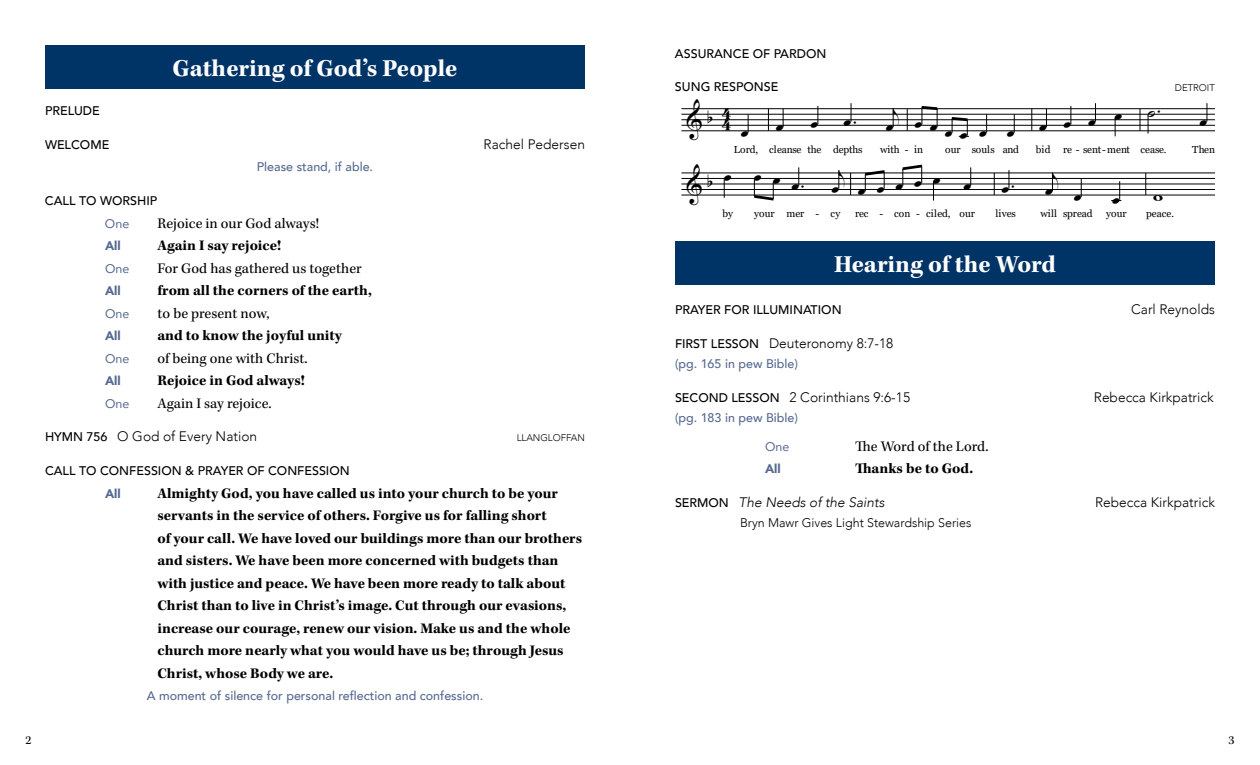
<style>
.page{position:relative;width:1260px;height:765px;background:#fff}
.page>*{position:absolute;margin:0;border:0;box-sizing:border-box;transform-origin:0 0}
.t1{font:700 25px "Kepler Std";color:#fff}
.t2{font:22.12px "Maestro";letter-spacing:.525em;color:#000}
.t3{font:700 15px/22.5px "Kepler Std";color:#000}
.t4{font:15px "Kepler Std";color:#000}
.t5{font:300 13.75px "Avenir";color:#000}
.t6{font:italic 300 13.75px "Avenir";color:#000}
.t7{font:500 12.5px "Avenir";color:#000}
.t8{font:500 12.5px "Avenir";color:#566991}
.t9{font:300 12.5px "Avenir";color:#000}
.t10{font:12.5px "Avenir";color:#566991}
.t11{font:900 12.5px "Avenir";color:#566991}
.t12{font:12.5px "Kepler Std";color:#000}
.t13{font:10.12px "Georgia";letter-spacing:-.005em;color:#000}
.t14{font:10.12px "Georgia";letter-spacing:-.025em;color:#000}
.t15{font:10.12px "Georgia";letter-spacing:.02em;color:#000}
.t16{font:300 9.62px "Avenir";color:#000}
.s1{font-weight:500;font-size:12.5px}
.s2{font-weight:500;font-style:normal;font-size:12.5px}
</style>
<div class="page">
<div style="left:45px;top:45px;width:540px;height:44px;background:#036"></div>
<div style="left:675px;top:242px;width:540px;height:43px;background:#036"></div>
<svg style="left:768px;top:109px;width:1px;height:22px"></svg>
<svg style="left:907px;top:109px;width:1px;height:22px"></svg>
<svg style="left:1032px;top:109px;width:1px;height:22px"></svg>
<svg style="left:1140px;top:109px;width:1px;height:22px"></svg>
<hr style="left:681px;top:108px;width:534px;height:1px;background:#000">
<hr style="left:681px;top:114px;width:534px;height:1px;background:#000">
<hr style="left:681px;top:120px;width:534px;height:1px;background:#000">
<hr style="left:681px;top:125px;width:534px;height:1px;background:#000">
<hr style="left:681px;top:131px;width:534px;height:1px;background:#000">
<svg style="left:748px;top:114px;width:1px;height:19px"></svg>
<svg style="left:783px;top:109px;width:1px;height:18px"></svg>
<svg style="left:818px;top:106px;width:1px;height:18px"></svg>
<svg style="left:851px;top:103px;width:1px;height:19px"></svg>
<svg style="left:893px;top:109px;width:1px;height:18px"></svg>
<svg style="left:922px;top:106px;width:16px;height:21px"></svg>
<svg style="left:952px;top:117px;width:17px;height:20px"></svg>
<svg style="left:986px;top:114px;width:1px;height:19px"></svg>
<svg style="left:1014px;top:114px;width:1px;height:19px"></svg>
<svg style="left:1046px;top:109px;width:1px;height:18px"></svg>
<svg style="left:1071px;top:106px;width:1px;height:18px"></svg>
<svg style="left:1095px;top:103px;width:1px;height:19px"></svg>
<svg style="left:1115px;top:118px;width:1px;height:18px"></svg>
<svg style="left:1148px;top:115px;width:1px;height:19px"></svg>
<svg style="left:1207px;top:103px;width:1px;height:19px"></svg>
<svg style="left:850px;top:174px;width:1px;height:21px"></svg>
<svg style="left:994px;top:174px;width:1px;height:21px"></svg>
<svg style="left:1146px;top:174px;width:1px;height:21px"></svg>
<hr style="left:681px;top:173px;width:534px;height:1px;background:#000">
<hr style="left:681px;top:178px;width:534px;height:1px;background:#000">
<hr style="left:681px;top:184px;width:534px;height:1px;background:#000">
<hr style="left:681px;top:189px;width:534px;height:1px;background:#000">
<hr style="left:681px;top:195px;width:534px;height:1px;background:#000">
<svg style="left:724px;top:179px;width:1px;height:19px"></svg>
<svg style="left:754px;top:179px;width:20px;height:22px"></svg>
<svg style="left:799px;top:167px;width:1px;height:19px"></svg>
<svg style="left:839px;top:170px;width:1px;height:19px"></svg>
<svg style="left:865px;top:170px;width:20px;height:21px"></svg>
<svg style="left:903px;top:165px;width:19px;height:21px"></svg>
<svg style="left:933px;top:182px;width:1px;height:19px"></svg>
<svg style="left:971px;top:167px;width:1px;height:19px"></svg>
<svg style="left:1009px;top:170px;width:1px;height:19px"></svg>
<svg style="left:1052px;top:174px;width:1px;height:17px"></svg>
<svg style="left:1081px;top:179px;width:1px;height:18px"></svg>
<svg style="left:1111px;top:181px;width:10px;height:20px"></svg>
<h1 class="t1" style="left:173px;top:54px;width:286px">Gathering of God’s People</h1>
<p class="t7" style="left:45px;top:100px;width:56px">PRELUDE</p>
<p class="t7" style="left:45px;top:134px;width:66px">WELCOME</p>
<p class="t5" style="left:484px;top:136px;width:103px">Rachel Pedersen</p>
<p class="t8" style="left:257px;top:156px;width:118px">Please stand, if able.</p>
<p class="t7" style="left:45px;top:190px;width:114px">CALL TO WORSHIP</p>
<p class="t10" style="left:105px;top:213px;width:26px">One</p>
<p class="t4" style="left:157px;top:215px;width:163px">Rejoice in our God always!</p>
<p class="t11" style="left:105px;top:235px;width:17px">All</p>
<p class="t3" style="left:157px;top:235px;width:125px">Again I say rejoice!</p>
<p class="t10" style="left:105px;top:258px;width:26px">One</p>
<p class="t4" style="left:157px;top:260px;width:206px">For God has gathered us together</p>
<p class="t11" style="left:105px;top:280px;width:17px">All</p>
<p class="t3" style="left:157px;top:280px;width:216px">from all the corners of the earth,</p>
<p class="t10" style="left:105px;top:303px;width:26px">One</p>
<p class="t4" style="left:157px;top:305px;width:114px">to be present now,</p>
<p class="t11" style="left:105px;top:325px;width:17px">All</p>
<p class="t3" style="left:157px;top:325px;width:186px">and to know the joyful unity</p>
<p class="t10" style="left:105px;top:348px;width:26px">One</p>
<p class="t4" style="left:157px;top:350px;width:152px">of being one with Christ.</p>
<p class="t11" style="left:105px;top:370px;width:17px">All</p>
<p class="t3" style="left:157px;top:370px;width:149px">Rejoice in God always!</p>
<p class="t10" style="left:105px;top:393px;width:26px">One</p>
<p class="t4" style="left:157px;top:395px;width:116px">Again I say rejoice.</p>
<p class="t5" style="left:45px;top:429px;width:214px"><span class="s1">HYMN 756</span> O God of Every Nation</p>
<p class="t16" style="left:517px;top:432px;width:70px">LLANGLOFFAN</p>
<p class="t7" style="left:45px;top:460px;width:306px">CALL TO CONFESSION &amp; PRAYER OF CONFESSION</p>
<p class="t11" style="left:105px;top:483px;width:17px">All</p>
<p class="t3" style="left:157px;top:482px;width:426px">Almighty God, you have called us into your church to be your servants in the service of others. Forgive us for falling short<br>of your call. We have loved our buildings more than our brothers and sisters. We have been more concerned with budgets than with justice and peace. We have been more ready to talk about Christ than to live in Christ’s image. Cut through our evasions, increase our courage, renew our vision. Make us and the whole church more nearly what you would have us be; through Jesus Christ, whose Body we are.</p>
<p class="t8" style="left:147px;top:685px;width:338px">A moment of silence for personal reflection and confession.</p>
<p class="t7" style="left:675px;top:42px;width:153px">ASSURANCE OF PARDON</p>
<p class="t7" style="left:675px;top:76px;width:105px">SUNG RESPONSE</p>
<p class="t16" style="left:1175px;top:82px;width:42px">DETROIT</p>
<h2 class="t2" style="left:687px;top:105px;width:46px">&amp;b4</h2>
<h2 class="t2" style="left:722px;top:94px;width:11px">4</h2>
<h2 class="t2" style="left:741px;top:113px;width:9px">œ</h2>
<p class="t13" style="left:734px;top:143px;width:26px">Lord,</p>
<h2 class="t2" style="left:811px;top:102px;width:91px">œœ. j</h2>
<h2 class="t2" style="left:886px;top:107px;width:9px">œ</h2>
<p class="t14" style="left:769px;top:143px;width:95px">cleanse the depths</p>
<p class="t13" style="left:880px;top:143px;width:21px">with</p>
<h2 class="t2" style="left:1148px;top:93px;width:14px">˙.</h2>
<h2 class="t2" style="left:1039px;top:103px;width:84px">œœœœ</h2>
<p class="t13" style="left:1036px;top:143px;width:96px">bid re sent ment</p>
<h2 class="t2" style="left:1200px;top:102px;width:9px">œ</h2>
<h2 class="t2" style="left:915px;top:113px;width:101px">œœœœ œ œ</h2>
<p class="t13" style="left:914px;top:143px;width:11px">in</p>
<p class="t13" style="left:945px;top:143px;width:76px">our souls and</p>
<h2 class="t2" style="left:776px;top:107px;width:9px">œ</h2>
<p class="t13" style="left:905px;top:143px;width:5px">-</p>
<p class="t13" style="left:1076px;top:143px;width:32px">- -</p>
<p class="t13" style="left:1140px;top:143px;width:28px">cease.</p>
<p class="t13" style="left:1192px;top:143px;width:27px">Then,</p>
<h2 class="t2" style="left:687px;top:163px;width:119px">&amp;bœ œœœ.</h2>
<h2 class="t2" style="left:839px;top:155px;width:9px">j</h2>
<h2 class="t2" style="left:1002px;top:167px;width:59px">œ. j</h2>
<h2 class="t2" style="left:1045px;top:174px;width:37px">œ œ</h2>
<h2 class="t2" style="left:1113px;top:180px;width:9px">œ</h2>
<p class="t13" style="left:995px;top:208px;width:22px">lives</p>
<p class="t13" style="left:1041px;top:208px;width:53px">will spread</p>
<p class="t13" style="left:1106px;top:208px;width:22px">your</p>
<h2 class="t2" style="left:858px;top:166px;width:114px">œœœœœ œ</h2>
<p class="t13" style="left:855px;top:208px;width:15px">rec</p>
<p class="t13" style="left:894px;top:208px;width:18px">con</p>
<p class="t15" style="left:926px;top:208px;width:51px">ciled, our</p>
<h2 class="t2" style="left:832px;top:169px;width:9px">œ</h2>
<h2 class="t2" style="left:1153px;top:177px;width:11px">w</h2>
<p class="t13" style="left:722px;top:208px;width:12px">by</p>
<p class="t13" style="left:754px;top:208px;width:52px">your mer</p>
<p class="t13" style="left:831px;top:208px;width:11px">cy</p>
<p class="t13" style="left:815px;top:208px;width:5px">-</p>
<p class="t13" style="left:879px;top:208px;width:5px">-</p>
<p class="t13" style="left:916px;top:208px;width:5px">-</p>
<p class="t13" style="left:1146px;top:208px;width:29px">peace.</p>
<h1 class="t1" style="left:834px;top:250px;width:223px">Hearing of the Word</h1>
<p class="t7" style="left:675px;top:299px;width:168px">PRAYER FOR ILLUMINATION</p>
<p class="t5" style="left:1131px;top:301px;width:85px">Carl Reynolds</p>
<p class="t5" style="left:675px;top:335px;width:220px"><span class="s1">FIRST LESSON</span> Deuteronomy 8:7-18</p>
<p class="t8" style="left:675px;top:353px;width:124px">(pg. 165 in pew Bible)</p>
<p class="t5" style="left:675px;top:389px;width:237px"><span class="s1">SECOND LESSON</span> 2 Corinthians 9:6-15</p>
<p class="t5" style="left:1094px;top:389px;width:121px">Rebecca Kirkpatrick</p>
<p class="t8" style="left:675px;top:407px;width:124px">(pg. 183 in pew Bible)</p>
<p class="t10" style="left:765px;top:436px;width:26px">One</p>
<p class="t4" style="left:855px;top:437px;width:135px">The Word of the Lord.</p>
<p class="t11" style="left:765px;top:458px;width:17px">All</p>
<p class="t3" style="left:855px;top:458px;width:120px">Thanks be to God.</p>
<p class="t6" style="left:675px;top:494px;width:211px"><span class="s2">SERMON</span> The Needs of the Saints</p>
<p class="t5" style="left:1095px;top:494px;width:121px">Rebecca Kirkpatrick</p>
<p class="t9" style="left:740px;top:515px;width:233px">Bryn Mawr Gives Light Stewardship Series</p>
<p class="t12" style="left:25px;top:733px;width:7px">2</p>
<p class="t12" style="left:1229px;top:733px;width:7px">3</p>
</div>
